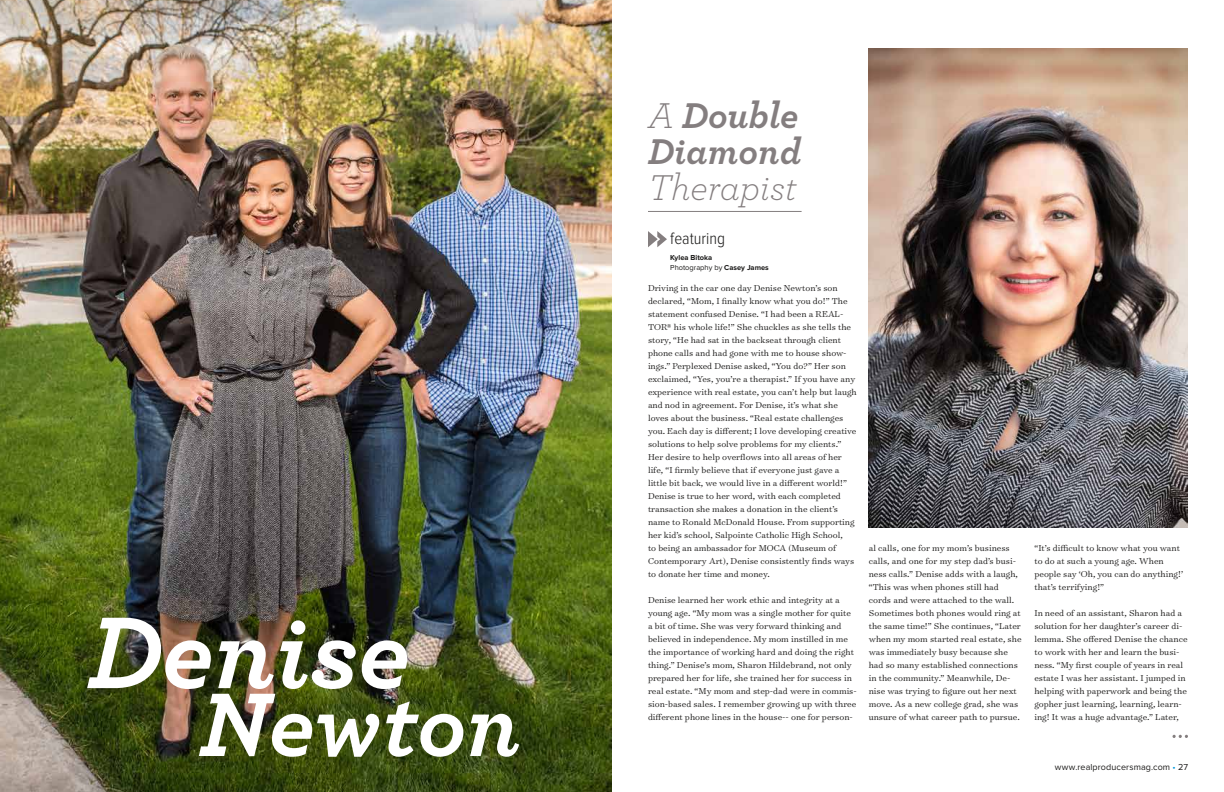
<style>
.page{position:relative;width:1224px;height:792px;background:#fff}
.page>*{position:absolute;margin:0;border:0;box-sizing:border-box;transform-origin:0 0}
.t1{font:italic 700 107px "Archer Pro";color:#fff}
.t2{font:italic 700 94.6px "Archer Pro";color:#fff}
.t3{font:italic 700 37.6px/36px "Archer Pro";color:#847e7f}
.t4{font:italic 300 37.6px "Archer Pro";color:#847e7f}
.t5{font:300 17px "Proxima Nova Cond";color:#1c1b1a}
.t6{font:300 9.8px/13px "Surveyor Text";color:#1c1b1a}
.t7{font:9px "Proxima Nova";letter-spacing:.01em;color:#1c1b1a}
.t8{font:700 7.5px/10px "Proxima Nova";color:#1c1b1a}
.s1{font-weight:300}
.s2{font-weight:400}
.s3{color:#0098dd}
</style>
<div class="page">
<img style="left:0;top:0;width:612px;height:792px">
<img style="left:869px;top:49px;width:319px;height:478px">
<svg style="left:648px;top:231px;width:19px;height:16px"></svg>
<svg style="left:1173px;top:735px;width:15px;height:3px"></svg>
<hr style="left:648px;top:211px;width:154px;height:1px;background:#847e7f">
<h1 class="t1" style="left:88px;top:568px;width:324px">Denise</h1>
<h2 class="t2" style="left:200px;top:650px;width:323px">Newton</h2>
<h3 class="t3" style="left:648px;top:95px;width:155px"><span class="s1">A</span> Double<br>Diamond</h3>
<h3 class="t4" style="left:648px;top:162px;width:150px">Therapist</h3>
<h3 class="t5" style="left:670px;top:231px;width:56px">featuring</h3>
<p class="t8" style="left:670px;top:252px;width:100px">Kylea Bitoka<br><span class="s2">Photography by</span> Casey James</p>
<p class="t6" style="left:648px;top:281px;width:210px">Driving in the car one day Denise Newton’s son declared, “Mom, I finally know what you do!” The statement confused Denise. “I had been a REAL-TOR® his whole life!” She chuckles as she tells the story, “He had sat in the backseat through client phone calls and had gone with me to house show&shy;ings.” Perplexed Denise asked, “You do?” Her son exclaimed, “Yes, you’re a therapist.” If you have any experience with real estate, you can’t help but laugh and nod in agreement. For Denise, it’s what she loves about the business. “Real estate challenges you. Each day is different; I love developing creative solutions to help solve problems for my clients.” Her desire to help overflows into all areas of her life, “I firmly believe that if everyone just gave a little bit back, we would live in a different world!” Denise is true to her word, with each completed transaction she makes a donation in the client’s name to Ronald McDonald House. From supporting her kid’s school, Salpointe Catholic High School,<br>to being an ambassador for MOCA (Museum of Contemporary Art), Denise consistently finds ways to donate her time and money.</p>
<p class="t6" style="left:648px;top:593px;width:210px">Denise learned her work ethic and integrity at a young age. “My mom was a single mother for quite a bit of time. She was very forward thinking and believed in independence. My mom instilled in me the importance of working hard and doing the right thing.” Denise’s mom, Sharon Hildebrand, not only prepared her for life, she trained her for success in real estate. “My mom and step-dad were in commis&shy;sion-based sales. I remember growing up with three different phone lines in the house-- one for person-</p>
<p class="t6" style="left:869px;top:541px;width:154px">al calls, one for my mom’s business calls, and one for my step dad’s busi&shy;ness calls.” Denise adds with a laugh, “This was when phones still had cords and were attached to the wall.<br>Sometimes both phones would ring at the same time!” She continues, “Later when my mom started real estate, she was immediately busy because she had so many established connections in the community.” Meanwhile, De&shy;nise was trying to figure out her next move. As a new college grad, she was unsure of what career path to pursue.</p>
<p class="t6" style="left:1034px;top:541px;width:150px">“It’s difficult to know what you want to do at such a young age. When people say ‘Oh, you can do anything!’ that’s terrifying!”</p>
<p class="t6" style="left:1034px;top:606px;width:155px">In need of an assistant, Sharon had a solution for her daughter’s career di&shy;lemma. She offered Denise the chance to work with her and learn the busi&shy;ness. “My first couple of years in real estate I was her assistant. I jumped in helping with paperwork and being the gopher just learning, learning, learn&shy;ing! It was a huge advantage.” Later,</p>
<p class="t7" style="left:1055px;top:762px;width:135px">www.realproducersmag.com <span class="s3">•</span> 27</p>
</div>
